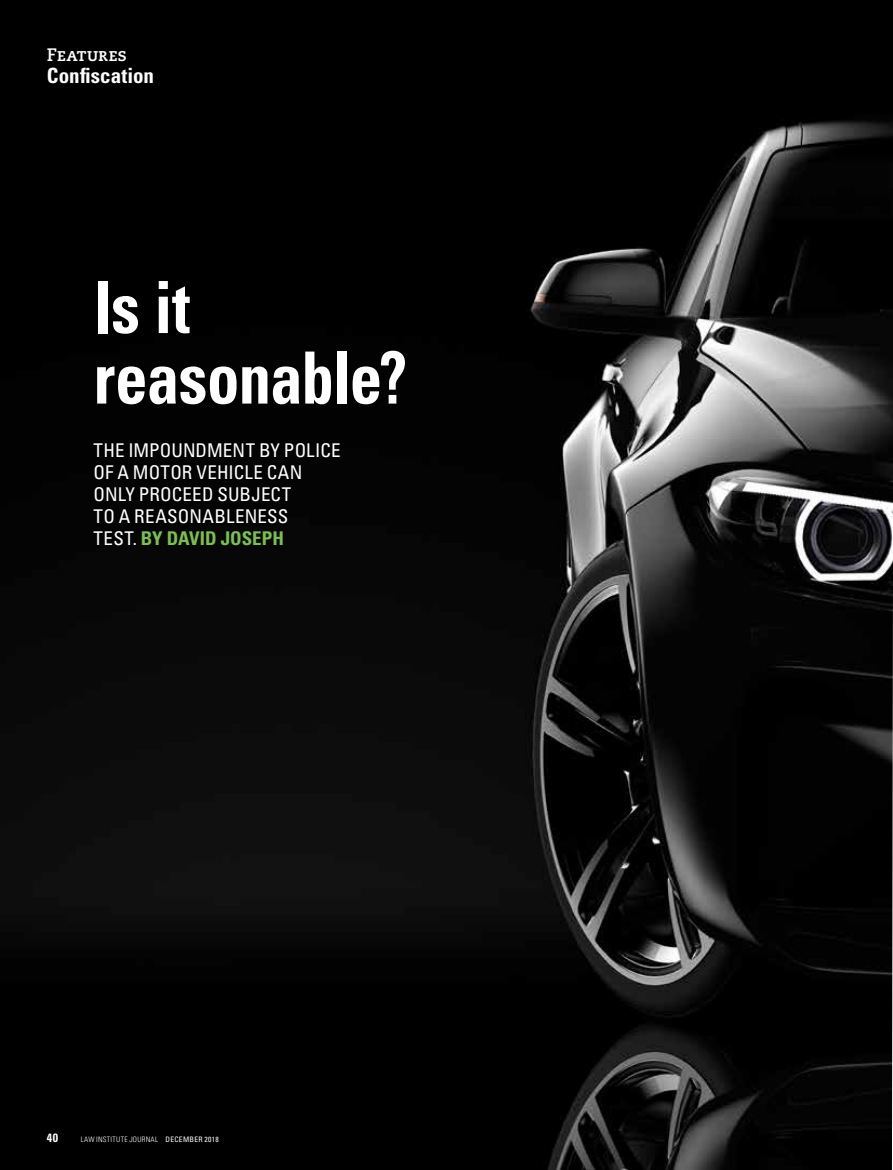
<style>
.page{position:relative;width:893px;height:1170px;background:#fff}
.page>*{position:absolute;margin:0;border:0;box-sizing:border-box;transform-origin:0 0}
.t1{font:700 condensed 72px/70.5px "Univers LT Std";letter-spacing:-.01em;color:#fff;scale:.9 1}
.t2{font:700 condensed 21px "Univers LT Std";letter-spacing:.005em;color:#fff}
.t3{font:condensed 18.9px/22px "Univers LT Std";letter-spacing:.01em;color:#fff}
.t4{font:700 18px "Caecilia LT Std";color:#fff}
.t5{font:700 condensed 12px "Univers LT Std";color:#fff}
.t6{font:300 condensed 7.5px "Univers LT Std";letter-spacing:.04em;color:#fff}
.s1{font-weight:700;color:#79c14c}
.s2{font-weight:400}
</style>
<div class="page">
<img style="left:0;top:0;width:893px;height:1169px">
<p class="t4" style="left:47px;top:44px;width:81px">Features</p>
<p class="t2" style="left:47px;top:62px;width:109px">Confiscation</p>
<h1 class="t1" style="left:94px;top:272px;width:350px">Is it reasonable?</h1>
<p class="t3" style="left:94px;top:439px;width:248px">THE IMPOUNDMENT BY POLICE<br>OF A MOTOR VEHICLE CAN<br>ONLY PROCEED SUBJECT<br>TO A REASONABLENESS<br>TEST. <span class="s1">BY DAVID JOSEPH</span></p>
<p class="t5" style="left:47px;top:1130px;width:13px">40</p>
<p class="t6" style="left:81px;top:1134px;width:139px">LAW INSTITUTE JOURNAL <span class="s2">DECEMBER 2018</span></p>
</div>
